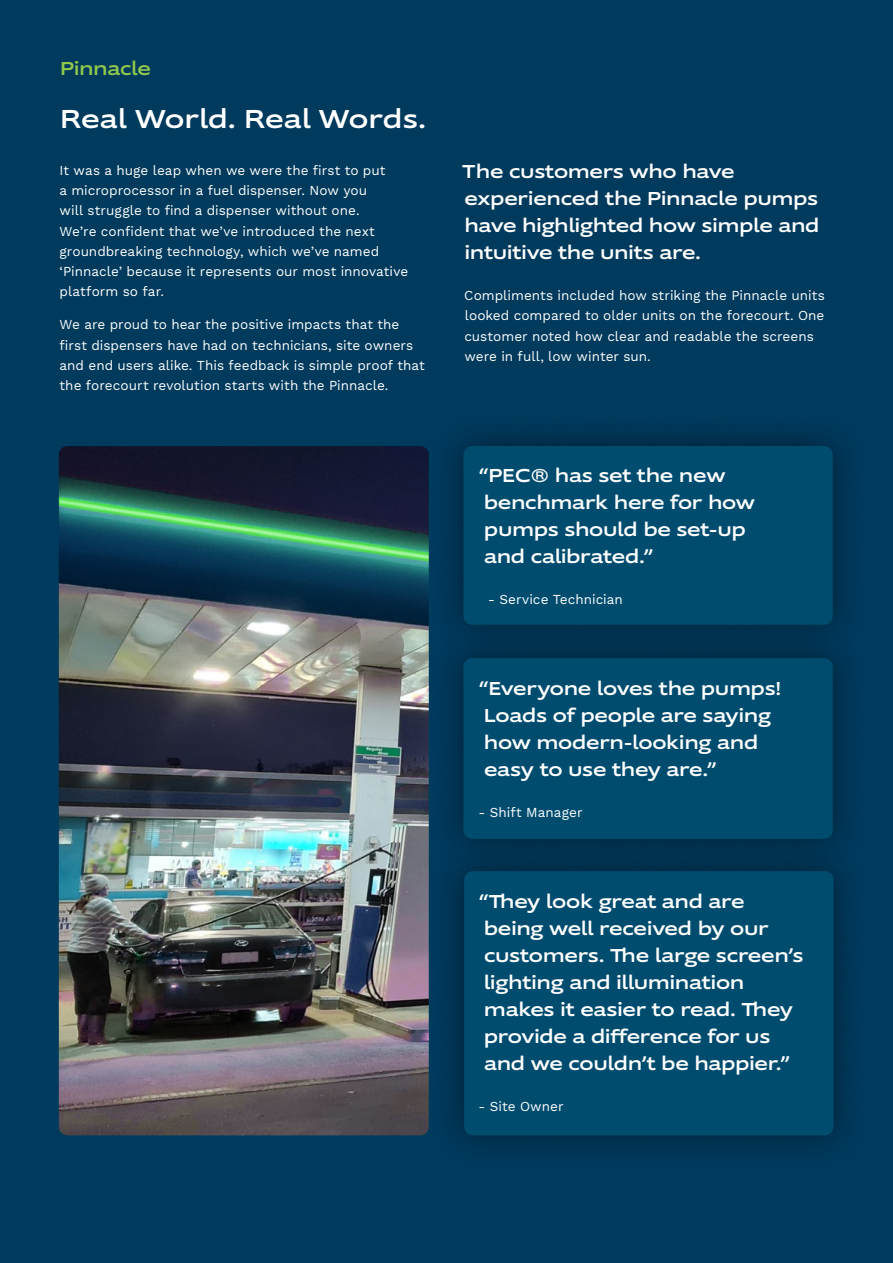
<style>
.page{position:relative;width:893px;height:1263px;background:#003a5d}
.page>*{position:absolute;margin:0;border:0;box-sizing:border-box;transform-origin:0 0}
.t1{font:500 expanded 27px "Supra";color:#fff}
.t2{font:500 expanded 19.5px/27px "Supra";letter-spacing:-.015em;color:#fff}
.t3{font:500 expanded 19.5px "Supra";letter-spacing:-.02em;color:#91c84c}
.t4{font:13.5px/20.2px "Work Sans";color:#fff}
</style>
<div class="page">
<div style="left:430px;top:413px;width:436px;height:245px;background:#000;opacity:.45"></div>
<div style="left:463px;top:446px;width:370px;height:179px;background:#004c6f;border-radius:9px"></div>
<div style="left:430px;top:625px;width:436px;height:247px;background:#003352"></div>
<div style="left:463px;top:658px;width:370px;height:181px;background:#004c6f;border-radius:9px"></div>
<div style="left:431px;top:838px;width:435px;height:330px;background:#003454"></div>
<div style="left:464px;top:871px;width:369px;height:264px;background:#004c6f;border-radius:9px"></div>
<img style="left:59px;top:446px;width:370px;height:689px">
<h2 class="t3" style="left:60px;top:55px;width:92px">Pinnacle</h2>
<h1 class="t1" style="left:60px;top:101px;width:367px">Real World. Real Words.</h1>
<p class="t4" style="left:60px;top:161px;width:350px">It was a huge leap when we were the first to put<br>a microprocessor in a fuel dispenser. Now you<br>will struggle to find a dispenser without one.<br>We’re confident that we’ve introduced the next groundbreaking technology, which we’ve named ‘Pinnacle’ because it represents our most innovative platform so far.</p>
<p class="t4" style="left:60px;top:315px;width:367px">We are proud to hear the positive impacts that the first dispensers have had on technicians, site owners and end users alike. This feedback is simple proof that the forecourt revolution starts with the Pinnacle.</p>
<h2 class="t2" style="left:462px;top:157px;width:359px">The customers who have experienced the Pinnacle pumps have highlighted how simple and intuitive the units are.</h2>
<p class="t4" style="left:464px;top:286px;width:362px">Compliments included how striking the Pinnacle units looked compared to older units on the forecourt. One customer noted how clear and readable the screens were in full, low winter sun.</p>
<h2 class="t2" style="left:479px;top:462px;width:277px">“PEC® has set the new benchmark here for how pumps should be set-up and calibrated.”</h2>
<p class="t4" style="left:488px;top:590px;width:136px">- Service Technician</p>
<h2 class="t2" style="left:479px;top:674px;width:304px">“Everyone loves the pumps!<br>Loads of people are saying how modern-looking and easy to use they are.”</h2>
<p class="t4" style="left:479px;top:803px;width:106px">- Shift Manager</p>
<h2 class="t2" style="left:479px;top:887px;width:326px">“They look great and are being well received by our customers. The large screen’s lighting and illumination makes it easier to read. They provide a difference for us and we couldn’t be happier.”</h2>
<p class="t4" style="left:479px;top:1097px;width:86px">- Site Owner</p>
</div>
